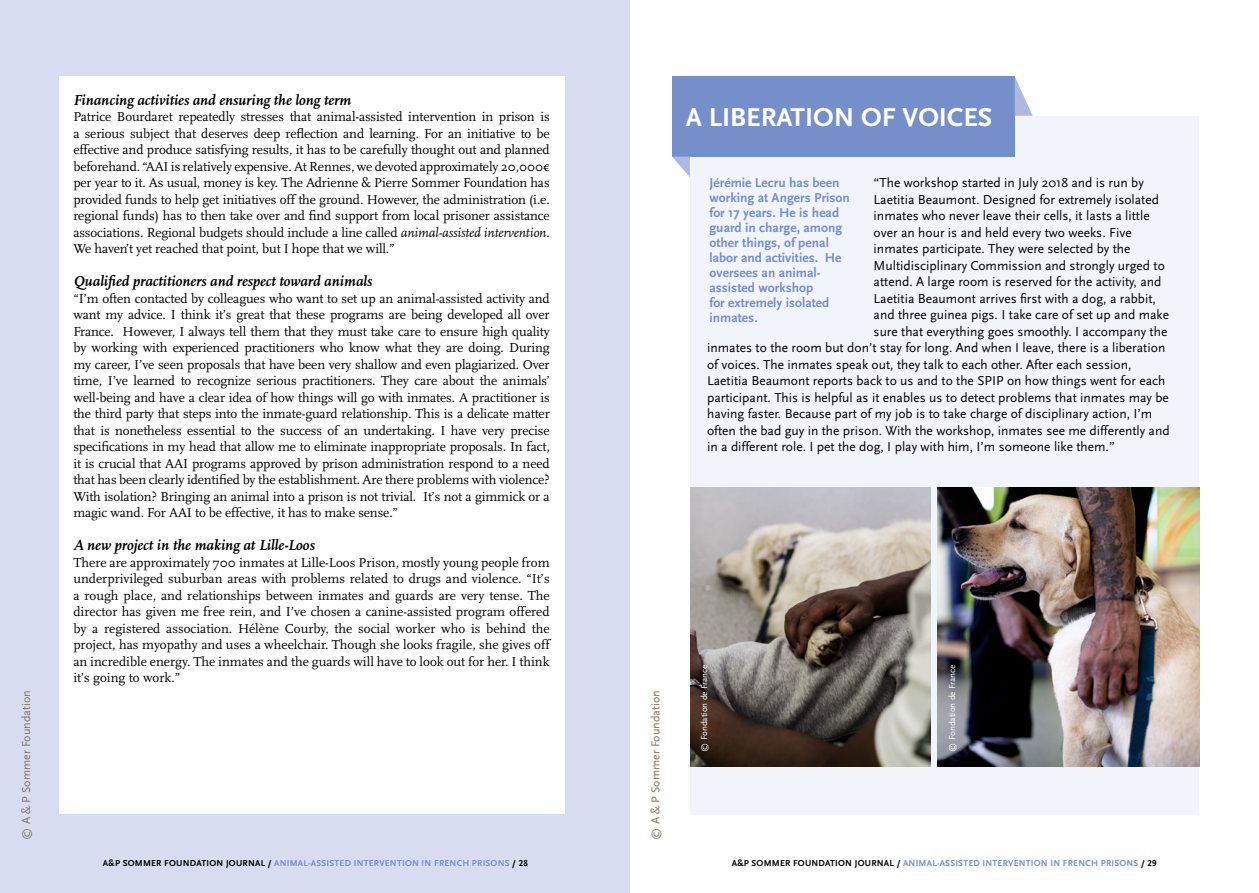
<style>
.page{position:relative;width:1259px;height:893px;background:#fff}
.page>*{position:absolute;margin:0;border:0;box-sizing:border-box;transform-origin:0 0}
.t1{font:700 27px "Scala Sans";color:#fff}
.t2{font:italic 700 15px "Scala";color:#000}
.t3{font:13.5px/16.5px "Scala";letter-spacing:-.01em;color:#000;text-align:justify}
.t4{font:13.5px "Scala Sans";color:#000}
.t5{font:700 13.5px/15px "Scala Sans";color:#748fc9}
.t6{font:12px "Scala Sans Regular LF";color:#847363}
.t7{font:700 9px "Scala Sans LF";letter-spacing:.025em;color:#748fc9}
.t8{font:9px "Scala Sans";color:#fff}
.s1{font-style:italic}
.s2{color:#000}
</style>
<div class="page">
<div style="left:0;top:0;width:629px;height:893px;background:#d7dcf0"></div>
<div style="left:60px;top:77px;width:504px;height:737px;background:#fff"></div>
<div style="left:690px;top:116px;width:509px;height:698px;background:#f2f4fb"></div>
<div style="left:672px;top:77px;width:342px;height:80px;background:#748fc9"></div>
<svg style="left:672px;top:157px;width:18px;height:20px"></svg>
<svg style="left:1014px;top:77px;width:18px;height:39px"></svg>
<img style="left:690px;top:487px;width:240px;height:280px">
<img style="left:937px;top:487px;width:262px;height:280px">
<p class="t2" style="left:73px;top:91px;width:279px">Financing activities and ensuring the long term</p>
<p class="t3" style="left:73px;top:109px;width:478px">Patrice Bourdaret repeatedly stresses that animal-assisted intervention in prison is a serious subject that deserves deep reflection and learning. For an initiative to be effective and produce satisfying results, it has to be carefully thought out and planned beforehand. “AAI is relatively expensive. At Rennes, we devoted approximately 20,000€ per year to it. As usual, money is key. The Adrienne &amp; Pierre Sommer Foundation has provided funds to help get initiatives off the ground. However, the administration (i.e. regional funds) has to then take over and find support from local prisoner assistance associations. Regional budgets should include a line called <span class="s1">animal-assisted intervention</span>.<br>We haven’t yet reached that point, but I hope that we will.”</p>
<p class="t2" style="left:73px;top:273px;width:300px">Qualified practitioners and respect toward animals</p>
<p class="t3" style="left:73px;top:290px;width:478px">“I’m often contacted by colleagues who want to set up an animal-assisted activity and want my advice. I think it’s great that these programs are being developed all over France. However, I always tell them that they must take care to ensure high quality by working with experienced practitioners who know what they are doing. During my career, I’ve seen proposals that have been very shallow and even plagiarized. Over time, I’ve learned to recognize serious practitioners. They care about the animals’ well-being and have a clear idea of how things will go with inmates. A practitioner is the third party that steps into the inmate-guard relationship. This is a delicate matter that is nonetheless essential to the success of an undertaking. I have very precise specifications in my head that allow me to eliminate inappropriate proposals. In fact, it is crucial that AAI programs approved by prison administration respond to a need that has been clearly identified by the establishment. Are there problems with violence?<br>With isolation? Bringing an animal into a prison is not trivial. It’s not a gimmick or a magic wand. For AAI to be effective, it has to make sense.”</p>
<p class="t2" style="left:73px;top:537px;width:243px">A new project in the making at Lille-Loos</p>
<p class="t3" style="left:73px;top:554px;width:478px">There are approximately 700 inmates at Lille-Loos Prison, mostly young people from underprivileged suburban areas with problems related to drugs and violence. “It’s a rough place, and relationships between inmates and guards are very tense. The director has given me free rein, and I’ve chosen a canine-assisted program offered by a registered association. Hélène Courby, the social worker who is behind the project, has myopathy and uses a wheelchair. Though she looks fragile, she gives off an incredible energy. The inmates and the guards will have to look out for her. I think it’s going to work.”</p>
<p class="t6" style="left:20px;top:839px;width:151px;rotate:-90deg">© A &amp; P Sommer Foundation</p>
<p class="t6" style="left:649px;top:839px;width:151px;rotate:-90deg">© A &amp; P Sommer Foundation</p>
<h1 class="t1" style="left:686px;top:103px;width:308px">A LIBERATION OF VOICES</h1>
<p class="t4" style="left:873px;top:175px;width:272px">“The workshop started in July 2018 and is run by</p>
<p class="t4" style="left:873px;top:192px;width:287px">Laetitia Beaumont. Designed for extremely isolated</p>
<p class="t4" style="left:873px;top:208px;width:277px">inmates who never leave their cells, it lasts a little</p>
<p class="t4" style="left:873px;top:225px;width:260px">over an hour is and held every two weeks. Five</p>
<p class="t4" style="left:873px;top:241px;width:258px">inmates participate. They were selected by the</p>
<p class="t4" style="left:873px;top:258px;width:293px">Multidisciplinary Commission and strongly urged to</p>
<p class="t4" style="left:873px;top:274px;width:289px">attend. A large room is reserved for the activity, and</p>
<p class="t4" style="left:873px;top:291px;width:284px">Laetitia Beaumont arrives first with a dog, a rabbit,</p>
<p class="t4" style="left:873px;top:307px;width:297px">and three guinea pigs. I take care of set up and make</p>
<p class="t4" style="left:873px;top:324px;width:295px">sure that everything goes smoothly. I accompany the</p>
<p class="t4" style="left:707px;top:340px;width:460px">inmates to the room but don’t stay for long. And when I leave, there is a liberation</p>
<p class="t4" style="left:707px;top:357px;width:426px">of voices. The inmates speak out, they talk to each other. After each session,</p>
<p class="t4" style="left:707px;top:373px;width:460px">Laetitia Beaumont reports back to us and to the SPIP on how things went for each</p>
<p class="t4" style="left:707px;top:390px;width:463px">participant. This is helpful as it enables us to detect problems that inmates may be</p>
<p class="t4" style="left:707px;top:406px;width:447px">having faster. Because part of my job is to take charge of disciplinary action, I’m</p>
<p class="t4" style="left:707px;top:423px;width:464px">often the bad guy in the prison. With the workshop, inmates see me differently and</p>
<p class="t4" style="left:707px;top:439px;width:409px">in a different role. I pet the dog, I play with him, I’m someone like them.”</p>
<p class="t5" style="left:709px;top:176px;width:142px">Jérémie Lecru has been working at Angers Prison for 17 years. He is head guard in charge, among other things, of penal labor and activities. He oversees an animal&shy;assisted workshop<br>for extremely isolated inmates.</p>
<p class="t8" style="left:699px;top:752px;width:89px;rotate:-90deg">© Fondation de France</p>
<p class="t8" style="left:947px;top:752px;width:89px;rotate:-90deg">© Fondation de France</p>
<p class="t7" style="left:103px;top:858px;width:426px"><span class="s2">A&amp;P SOMMER FOUNDATION JOURNAL /</span> ANIMAL-ASSISTED INTERVENTION IN FRENCH PRISONS <span class="s2">/ 28</span></p>
<p class="t7" style="left:732px;top:858px;width:426px"><span class="s2">A&amp;P SOMMER FOUNDATION JOURNAL /</span> ANIMAL-ASSISTED INTERVENTION IN FRENCH PRISONS <span class="s2">/ 29</span></p>
</div>
